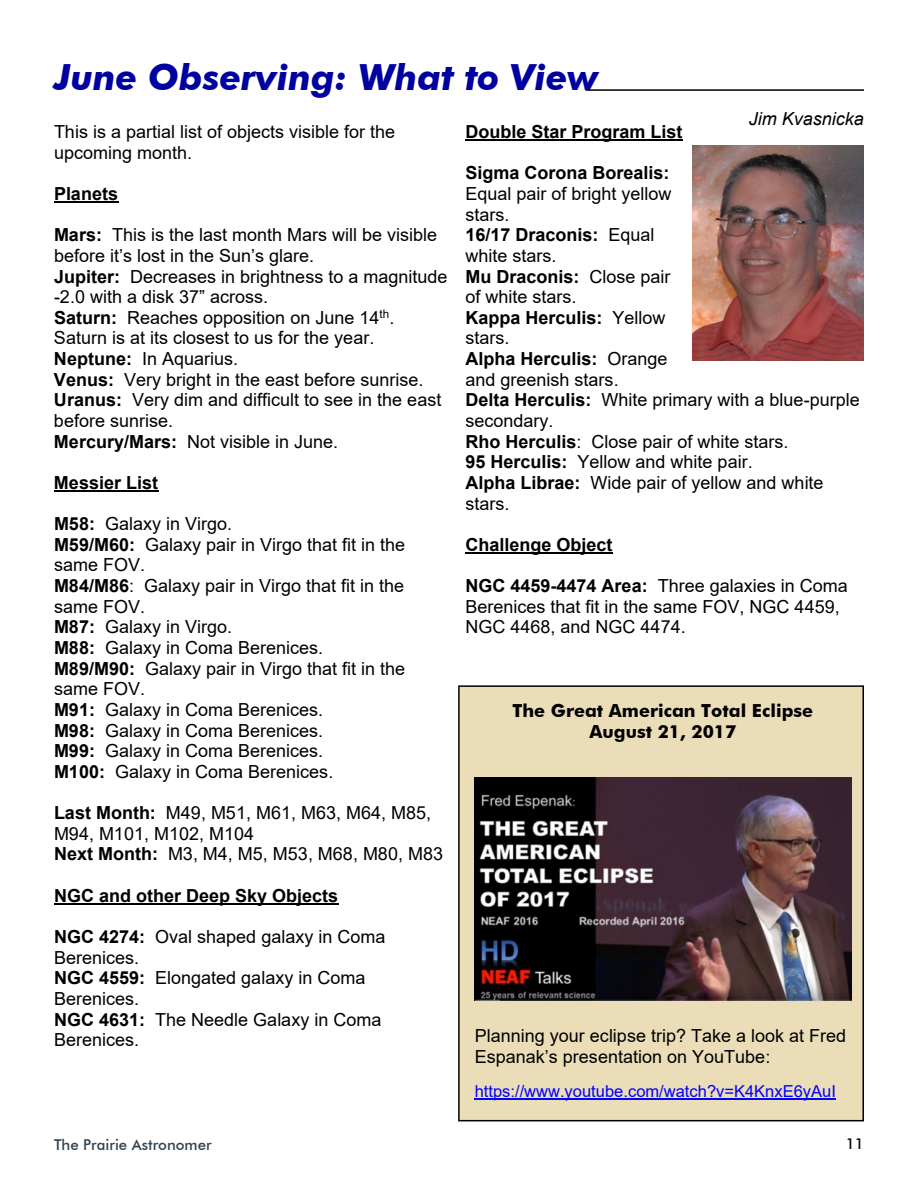
<style>
.page{position:relative;width:918px;height:1188px;background:#fff}
.page>*{position:absolute;margin:0;border:0;box-sizing:border-box;transform-origin:0 0}
.t1{font:italic 700 36px "Futura BT";color:#0100a1}
.t2{font:18px/20.7px "Arial";color:#000}
.t3{font:700 18px "Arial";color:#000}
.t4{font:700 18px/21.6px "Futura BT";color:#000;text-align:center}
.t5{font:italic 18px "Arial";color:#000}
.t6{font:16.5px "Arial";color:#00f}
.t7{font:500 15px "Futura BT";color:#2e4556}
.t8{font:500 15px "Futura BT";color:#000}
.s1{font-weight:700}
</style>
<div class="page">
<hr style="left:54px;top:201px;width:64px;height:2px;background:#000">
<hr style="left:54px;top:490px;width:104px;height:2px;background:#000">
<hr style="left:54px;top:903px;width:284px;height:2px;background:#000">
<hr style="left:465px;top:139px;width:217px;height:2px;background:#000">
<hr style="left:465px;top:552px;width:147px;height:2px;background:#000">
<hr style="left:586px;top:89px;width:278px;height:2px;background:#000">
<img style="left:692px;top:145px;width:172px;height:215px">
<div style="left:458px;top:685px;width:406px;height:436px;background:#ebddb8;border:2px solid #000"></div>
<hr style="left:475px;top:1098px;width:361px;height:1px;background:#00f">
<img style="left:475px;top:777px;width:376px;height:224px">
<h1 class="t1" style="left:54px;top:63px;width:546px">June Observing: What to View</h1>
<p class="t2" style="left:54px;top:123px;width:343px">This is a partial list of objects visible for the upcoming month.</p>
<p class="t3" style="left:54px;top:187px;width:66px">Planets</p>
<p class="t2" style="left:54px;top:226px;width:395px"><span class="s1">Mars:</span> This is the last month Mars will be visible before it’s lost in the Sun’s glare.<br><span class="s1">Jupiter:</span> Decreases in brightness to a magnitude -2.0 with a disk 37” across.<br><span class="s1">Saturn:</span> Reaches opposition on June 14<sup>th</sup>.<br>Saturn is at its closest to us for the year.<br><span class="s1">Neptune:</span> In Aquarius.<br><span class="s1">Venus:</span> Very bright in the east before sunrise.<br><span class="s1">Uranus:</span> Very dim and difficult to see in the east before sunrise.<br><span class="s1">Mercury/Mars:</span> Not visible in June.</p>
<p class="t3" style="left:54px;top:476px;width:106px">Messier List</p>
<p class="t2" style="left:54px;top:515px;width:353px"><span class="s1">M58:</span> Galaxy in Virgo.<br><span class="s1">M59/M60:</span> Galaxy pair in Virgo that fit in the same FOV.<br><span class="s1">M84/M86</span>: Galaxy pair in Virgo that fit in the same FOV.<br><span class="s1">M87:</span> Galaxy in Virgo.<br><span class="s1">M88:</span> Galaxy in Coma Berenices.<br><span class="s1">M89/M90:</span> Galaxy pair in Virgo that fit in the same FOV.<br><span class="s1">M91:</span> Galaxy in Coma Berenices.<br><span class="s1">M98:</span> Galaxy in Coma Berenices.<br><span class="s1">M99:</span> Galaxy in Coma Berenices.<br><span class="s1">M100:</span> Galaxy in Coma Berenices.</p>
<p class="t2" style="left:54px;top:804px;width:391px"><span class="s1">Last Month:</span> M49, M51, M61, M63, M64, M85,<br>M94, M101, M102, M104<br><span class="s1">Next Month:</span> M3, M4, M5, M53, M68, M80, M83</p>
<p class="t3" style="left:54px;top:889px;width:286px">NGC and other Deep Sky Objects</p>
<p class="t2" style="left:54px;top:928px;width:333px"><span class="s1">NGC 4274:</span> Oval shaped galaxy in Coma<br>Berenices.<br><span class="s1">NGC 4559:</span> Elongated galaxy in Coma<br>Berenices.<br><span class="s1">NGC 4631:</span> The Needle Galaxy in Coma<br>Berenices.</p>
<p class="t5" style="left:749px;top:111px;width:117px">Jim Kvasnicka</p>
<p class="t3" style="left:465px;top:125px;width:219px">Double Star Program List</p>
<p class="t3" style="left:465px;top:166px;width:206px">Sigma Corona Borealis:</p>
<p class="t2" style="left:465px;top:185px;width:396px">Equal pair of bright yellow<br>stars.<br><span class="s1">16/17 Draconis:</span> Equal<br>white stars.<br><span class="s1">Mu Draconis:</span> Close pair<br>of white stars.<br><span class="s1">Kappa Herculis:</span> Yellow<br>stars.<br><span class="s1">Alpha Herculis:</span> Orange<br>and greenish stars.<br><span class="s1">Delta Herculis:</span> White primary with a blue-purple secondary.<br><span class="s1">Rho Herculis</span>: Close pair of white stars.<br><span class="s1">95 Herculis:</span> Yellow and white pair.<br><span class="s1">Alpha Librae:</span> Wide pair of yellow and white stars.</p>
<p class="t3" style="left:465px;top:538px;width:149px">Challenge Object</p>
<p class="t2" style="left:465px;top:577px;width:384px"><span class="s1">NGC 4459-4474 Area:</span> Three galaxies in Coma<br>Berenices that fit in the same FOV, NGC 4459,<br>NGC 4468, and NGC 4474.</p>
<p class="t4" style="left:513px;top:701px;width:302px">The Great American Total Eclipse<br>August 21, 2017</p>
<p class="t2" style="left:475px;top:1027px;width:373px">Planning your eclipse trip? Take a look at Fred<br>Espanak’s presentation on YouTube:</p>
<p class="t6" style="left:475px;top:1085px;width:363px">https://www.youtube.com/watch?v=K4KnxE6yAuI</p>
<p class="t7" style="left:54px;top:1138px;width:159px">The Prairie Astronomer</p>
<p class="t8" style="left:846px;top:1138px;width:20px">11</p>
</div>
